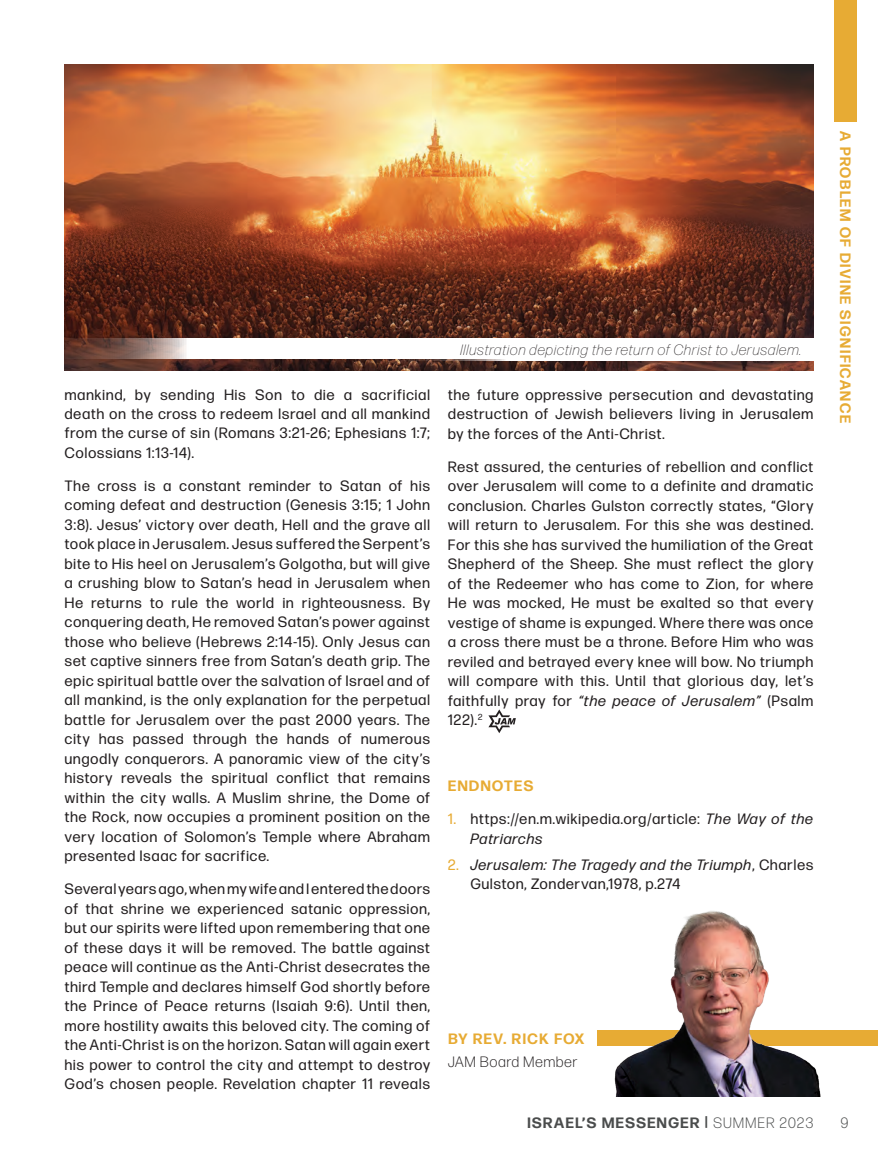
<style>
.page{position:relative;width:878px;height:1161px;background:#fff}
.page>*{position:absolute;margin:0;border:0;box-sizing:border-box;transform-origin:0 0}
.t1{font:15px/19.5px "Forma DJR Display";letter-spacing:.075em;color:#231f20;text-align:justify}
.t2{font:italic 200 15px "Forma DJR Display";letter-spacing:.075em;color:#231f20}
.t3{font:700 15px "Forma DJR Display";letter-spacing:.1em;color:#e7ab34}
.t4{font:700 15px "Forma DJR Display";letter-spacing:.1em;color:#4a4c4c}
.t5{font:300 15px "Forma DJR Display";letter-spacing:.075em;color:#231f20}
.t6{font:300 15px "Forma DJR Display";color:#4a4c4c}
.s1{font-style:italic}
.s2{color:#e7ab34}
.s3{font-size:13.5px}
.s4{font-weight:300}
</style>
<div class="page">
<img style="left:65px;top:65px;width:748px;height:306px">
<svg style="left:273px;top:359px;width:540px;height:2px"></svg>
<svg style="left:65px;top:339px;width:748px;height:20px"></svg>
<div style="left:597px;top:1031px;width:281px;height:15px;background:#e7ab34"></div>
<img style="left:605px;top:911px;width:217px;height:185px">
<svg style="left:488px;top:709px;width:28px;height:24px"></svg>
<div style="left:834px;top:0;width:22px;height:122px;background:#e7ab34"></div>
<p class="t1" style="left:65px;top:384px;width:366px">mankind, by sending His Son to die a sacrificial death on the cross to redeem Israel and all mankind from the curse of sin (Romans 3:21-26; Ephesians 1:7; Colossians 1:13-14).</p>
<p class="t1" style="left:65px;top:475px;width:366px">The cross is a constant reminder to Satan of his coming defeat and destruction (Genesis 3:15; 1 John 3:8). Jesus’ victory over death, Hell and the grave all took place in Jerusalem. Jesus suffered the Serpent’s bite to His heel on Jerusalem’s Golgotha, but will give a crushing blow to Satan’s head in Jerusalem when He returns to rule the world in righteousness. By conquering death, He removed Satan’s power against those who believe (Hebrews 2:14-15). Only Jesus can set captive sinners free from Satan’s death grip. The epic spiritual battle over the salvation of Israel and of all mankind, is the only explanation for the perpetual battle for Jerusalem over the past 2000 years. The city has passed through the hands of numerous ungodly conquerors. A panoramic view of the city’s history reveals the spiritual conflict that remains within the city walls. A Muslim shrine, the Dome of the Rock, now occupies a prominent position on the very location of Solomon’s Temple where Abraham presented Isaac for sacrifice.</p>
<p class="t1" style="left:65px;top:879px;width:367px">Several years ago, when my wife and I entered the doors of that shrine we experienced satanic oppression, but our spirits were lifted upon remembering that one of these days it will be removed. The battle against peace will continue as the Anti-Christ desecrates the third Temple and declares himself God shortly before the Prince of Peace returns (Isaiah 9:6). Until then, more hostility awaits this beloved city. The coming of the Anti-Christ is on the horizon. Satan will again exert his power to control the city and attempt to destroy God’s chosen people. Revelation chapter 11 reveals</p>
<p class="t2" style="left:460px;top:341px;width:342px">Illustration depicting the return of Christ to Jerusalem.</p>
<p class="t1" style="left:448px;top:384px;width:366px">the future oppressive persecution and devastating destruction of Jewish believers living in Jerusalem by the forces of the Anti-Christ.</p>
<p class="t1" style="left:448px;top:456px;width:367px">Rest assured, the centuries of rebellion and conflict over Jerusalem will come to a definite and dramatic conclusion. Charles Gulston correctly states, “Glory will return to Jerusalem. For this she was destined.<br>For this she has survived the humiliation of the Great Shepherd of the Sheep. She must reflect the glory of the Redeemer who has come to Zion, for where He was mocked, He must be exalted so that every vestige of shame is expunged. Where there was once a cross there must be a throne. Before Him who was reviled and betrayed every knee will bow. No triumph will compare with this. Until that glorious day, let’s faithfully pray for <span class="s1">“the peace of Jerusalem”</span> (Psalm 122).<sup>2</sup></p>
<p class="t3" style="left:448px;top:776px;width:86px">ENDNOTES</p>
<p class="t1" style="left:470px;top:809px;width:344px;text-indent:-22px"><span class="s2">1.</span> https://en.m.wikipedia.org/article: <span class="s1">The Way of the<br>Patriarchs</span></p>
<p class="t1" style="left:470px;top:854px;width:344px;text-indent:-22px"><span class="s2">2.</span> <span class="s1">Jerusalem: The Tragedy and the Triumph</span>, Charles<br>Gulston, Zondervan,1978, p.274</p>
<p class="t3" style="left:855px;top:131px;width:293px;rotate:90deg">A PROBLEM OF DIVINE SIGNIFICANCE</p>
<p class="t3" style="left:448px;top:1029px;width:137px">BY REV. RICK FOX</p>
<p class="t5" style="left:448px;top:1053px;width:131px">JAM Board Member</p>
<p class="t4" style="left:527px;top:1113px;width:287px">ISRAEL’S MESSENGER <span class="s3">|</span> <span class="s4">SUMMER 2023</span></p>
<p class="t6" style="left:840px;top:1114px;width:9px">9</p>
</div>
